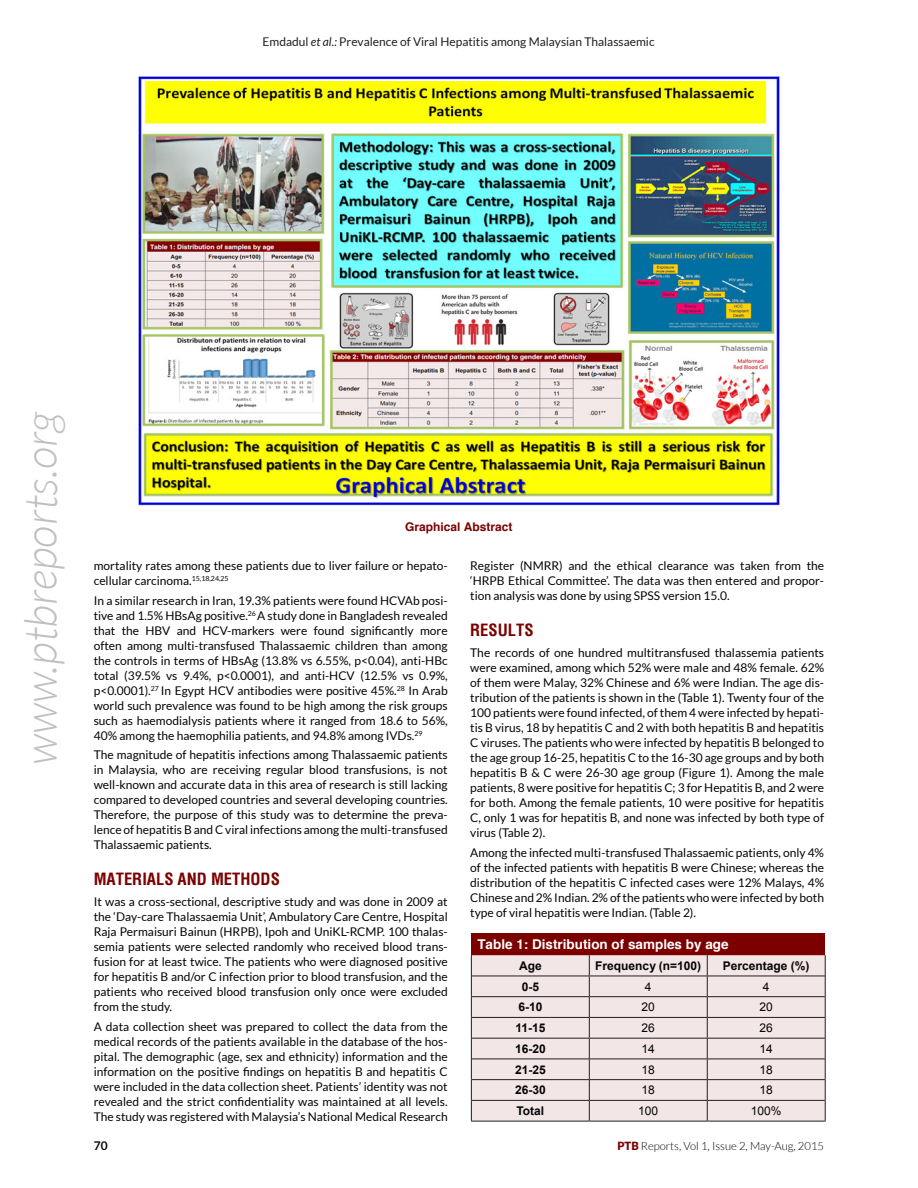
<style>
.page{position:relative;width:918px;height:1188px;background:#fff}
.page>*{position:absolute;margin:0;border:0;box-sizing:border-box;transform-origin:0 0}
.t1{font:italic 300 45px "Lato";color:#c0c0c0}
.t2{font:700 condensed 16.5px "Helvetica";color:#7c0000}
.Table_Caption{font:700 13.5px "Helvetica";color:#fff}
.Body_Text{font:12px/15px "Lato";color:#050406;text-align:justify}
.t3{font:12px "Lato";color:#231f20}
.TCH{font:700 12px "Arial";color:#050406}
.Tb_Txt{font:12px "Arial";color:#050406}
.Fig_caption{font:700 12px "Helvetica";color:#7c0000}
.t4{font:700 12px "Lato";color:#050406}
.t5{font:300 11.25px "Lato";color:#050406}
.s1{font-style:italic}
.s2{font-weight:900;color:#7c0000}
</style>
<div class="page">
<img style="left:138px;top:77px;width:642px;height:429px">
<div style="left:471px;top:933px;width:354px;height:22px;background:#7c0000"></div>
<div style="left:472px;top:955px;width:353px;height:166px;background:#f2e6e6"></div>
<svg style="left:471px;top:955px;width:1px;height:166px"></svg>
<svg style="left:589px;top:955px;width:1px;height:166px"></svg>
<svg style="left:707px;top:955px;width:1px;height:166px"></svg>
<svg style="left:825px;top:955px;width:1px;height:166px"></svg>
<hr style="left:472px;top:976px;width:117px;height:1px;background:#231f20">
<hr style="left:589px;top:976px;width:118px;height:1px;background:#231f20">
<hr style="left:707px;top:976px;width:118px;height:1px;background:#231f20">
<hr style="left:472px;top:996px;width:117px;height:1px;background:#231f20">
<hr style="left:589px;top:996px;width:118px;height:1px;background:#231f20">
<hr style="left:707px;top:996px;width:118px;height:1px;background:#231f20">
<hr style="left:472px;top:1017px;width:117px;height:1px;background:#231f20">
<hr style="left:589px;top:1017px;width:118px;height:1px;background:#231f20">
<hr style="left:707px;top:1017px;width:118px;height:1px;background:#231f20">
<hr style="left:472px;top:1038px;width:117px;height:1px;background:#231f20">
<hr style="left:589px;top:1038px;width:118px;height:1px;background:#231f20">
<hr style="left:707px;top:1038px;width:118px;height:1px;background:#231f20">
<hr style="left:472px;top:1059px;width:117px;height:1px;background:#231f20">
<hr style="left:589px;top:1059px;width:118px;height:1px;background:#231f20">
<hr style="left:707px;top:1059px;width:118px;height:1px;background:#231f20">
<hr style="left:472px;top:1079px;width:117px;height:1px;background:#231f20">
<hr style="left:589px;top:1079px;width:118px;height:1px;background:#231f20">
<hr style="left:707px;top:1079px;width:118px;height:1px;background:#231f20">
<hr style="left:472px;top:1100px;width:117px;height:1px;background:#231f20">
<hr style="left:589px;top:1100px;width:118px;height:1px;background:#231f20">
<hr style="left:707px;top:1100px;width:118px;height:1px;background:#231f20">
<hr style="left:471px;top:1121px;width:118px;height:1px;background:#231f20">
<hr style="left:589px;top:1121px;width:118px;height:1px;background:#231f20">
<hr style="left:707px;top:1121px;width:119px;height:1px;background:#231f20">
<p class="t3" style="left:263px;top:35px;width:394px">Emdadul <span class="s1">et al.:</span> Prevalence of Viral Hepatitis among Malaysian Thalassaemic</p>
<h1 class="t1" style="left:17px;top:765px;width:356px;rotate:-90deg">www.ptbreports.org</h1>
<p class="Fig_caption" style="left:405px;top:519px;width:109px">Graphical Abstract</p>
<p class="Body_Text" style="left:94px;top:558px;width:356px">mortality rates among these patients due to liver failure or hepato&shy;cellular carcinoma.<sup>15,18,24,25</sup></p>
<p class="Body_Text" style="left:94px;top:593px;width:356px">In a similar research in Iran, 19.3% patients were found HCVAb posi&shy;tive and 1.5% HBsAg positive.<sup>26</sup> A study done in Bangladesh revealed that the HBV and HCV-markers were found significantly more often among multi-transfused Thalassaemic children than among the controls in terms of HBsAg (13.8% vs 6.55%, p&lt;0.04), anti-HBc total (39.5% vs 9.4%, p&lt;0.0001), and anti-HCV (12.5% vs 0.9%, p&lt;0.0001).<sup>27</sup> In Egypt HCV antibodies were positive 45%.<sup>28</sup> In Arab world such prevalence was found to be high among the risk groups such as haemodialysis patients where it ranged from 18.6 to 56%, 40% among the haemophilia patients, and 94.8% among IVDs.<sup>29</sup></p>
<p class="Body_Text" style="left:94px;top:747px;width:356px">The magnitude of hepatitis infections among Thalassaemic patients in Malaysia, who are receiving regular blood transfusions, is not well-known and accurate data in this area of research is still lacking compared to developed countries and several developing countries.<br>Therefore, the purpose of this study was to determine the preva&shy;lence of hepatitis B and C viral infections among the multi-transfused Thalassaemic patients.</p>
<h1 class="t2" style="left:94px;top:868px;width:188px">MATERIALS AND METHODS</h1>
<p class="Body_Text" style="left:94px;top:894px;width:356px">It was a cross-sectional, descriptive study and was done in 2009 at the ‘Day-care Thalassaemia Unit’, Ambulatory Care Centre, Hospital Raja Permaisuri Bainun (HRPB), Ipoh and UniKL-RCMP. 100 thalas&shy;semia patients were selected randomly who received blood trans&shy;fusion for at least twice. The patients who were diagnosed positive for hepatitis B and/or C infection prior to blood transfusion, and the patients who received blood transfusion only once were excluded from the study.</p>
<p class="Body_Text" style="left:94px;top:1019px;width:356px">A data collection sheet was prepared to collect the data from the medical records of the patients available in the database of the hos&shy;pital. The demographic (age, sex and ethnicity) information and the information on the positive findings on hepatitis B and hepatitis C were included in the data collection sheet. Patients’ identity was not revealed and the strict confidentiality was maintained at all levels.<br>The study was registered with Malaysia’s National Medical Research</p>
<p class="Body_Text" style="left:470px;top:558px;width:355px">Register (NMRR) and the ethical clearance was taken from the ‘HRPB Ethical Committee’. The data was then entered and propor&shy;tion analysis was done by using SPSS version 15.0.</p>
<h1 class="t2" style="left:470px;top:619px;width:65px">RESULTS</h1>
<p class="Body_Text" style="left:470px;top:645px;width:355px">The records of one hundred multitransfused thalassemia patients were examined, among which 52% were male and 48% female. 62% of them were Malay, 32% Chinese and 6% were Indian. The age dis&shy;tribution of the patients is shown in the (Table 1). Twenty four of the 100 patients were found infected, of them 4 were infected by hepati&shy;tis B virus, 18 by hepatitis C and 2 with both hepatitis B and hepatitis C viruses. The patients who were infected by hepatitis B belonged to the age group 16-25, hepatitis C to the 16-30 age groups and by both hepatitis B &amp; C were 26-30 age group (Figure 1). Among the male patients, 8 were positive for hepatitis C; 3 for Hepatitis B, and 2 were for both. Among the female patients, 10 were positive for hepatitis C, only 1 was for hepatitis B, and none was infected by both type of virus (Table 2).</p>
<p class="Body_Text" style="left:470px;top:845px;width:355px">Among the infected multi-transfused Thalassaemic patients, only 4% of the infected patients with hepatitis B were Chinese; whereas the distribution of the hepatitis C infected cases were 12% Malays, 4% Chinese and 2% Indian. 2% of the patients who were infected by both type of viral hepatitis were Indian. (Table 2).</p>
<p class="Table_Caption" style="left:477px;top:936px;width:253px">Table 1: Distribution of samples by age</p>
<p class="TCH" style="left:519px;top:958px;width:24px">Age</p>
<p class="TCH" style="left:595px;top:958px;width:107px">Frequency (n=100)</p>
<p class="TCH" style="left:723px;top:958px;width:88px">Percentage (%)</p>
<p class="TCH" style="left:522px;top:978px;width:19px">0-5</p>
<p class="Tb_Txt" style="left:645px;top:979px;width:8px">4</p>
<p class="Tb_Txt" style="left:763px;top:979px;width:8px">4</p>
<p class="TCH" style="left:518px;top:999px;width:26px">6-10</p>
<p class="Tb_Txt" style="left:642px;top:999px;width:15px">20</p>
<p class="Tb_Txt" style="left:760px;top:999px;width:15px">20</p>
<p class="TCH" style="left:515px;top:1020px;width:32px">11-15</p>
<p class="Tb_Txt" style="left:642px;top:1020px;width:15px">26</p>
<p class="Tb_Txt" style="left:760px;top:1020px;width:15px">26</p>
<p class="TCH" style="left:515px;top:1041px;width:32px">16-20</p>
<p class="Tb_Txt" style="left:642px;top:1041px;width:15px">14</p>
<p class="Tb_Txt" style="left:760px;top:1041px;width:15px">14</p>
<p class="TCH" style="left:515px;top:1061px;width:32px">21-25</p>
<p class="Tb_Txt" style="left:642px;top:1062px;width:15px">18</p>
<p class="Tb_Txt" style="left:760px;top:1062px;width:15px">18</p>
<p class="TCH" style="left:515px;top:1082px;width:32px">26-30</p>
<p class="Tb_Txt" style="left:642px;top:1082px;width:15px">18</p>
<p class="Tb_Txt" style="left:760px;top:1082px;width:15px">18</p>
<p class="TCH" style="left:516px;top:1103px;width:29px">Total</p>
<p class="Tb_Txt" style="left:638px;top:1103px;width:22px">100</p>
<p class="Tb_Txt" style="left:751px;top:1103px;width:32px">100%</p>
<p class="t4" style="left:94px;top:1138px;width:15px">70</p>
<p class="t5" style="left:617px;top:1139px;width:208px"><span class="s2">PTB</span> Reports, Vol 1, Issue 2, May-Aug, 2015</p>
</div>
